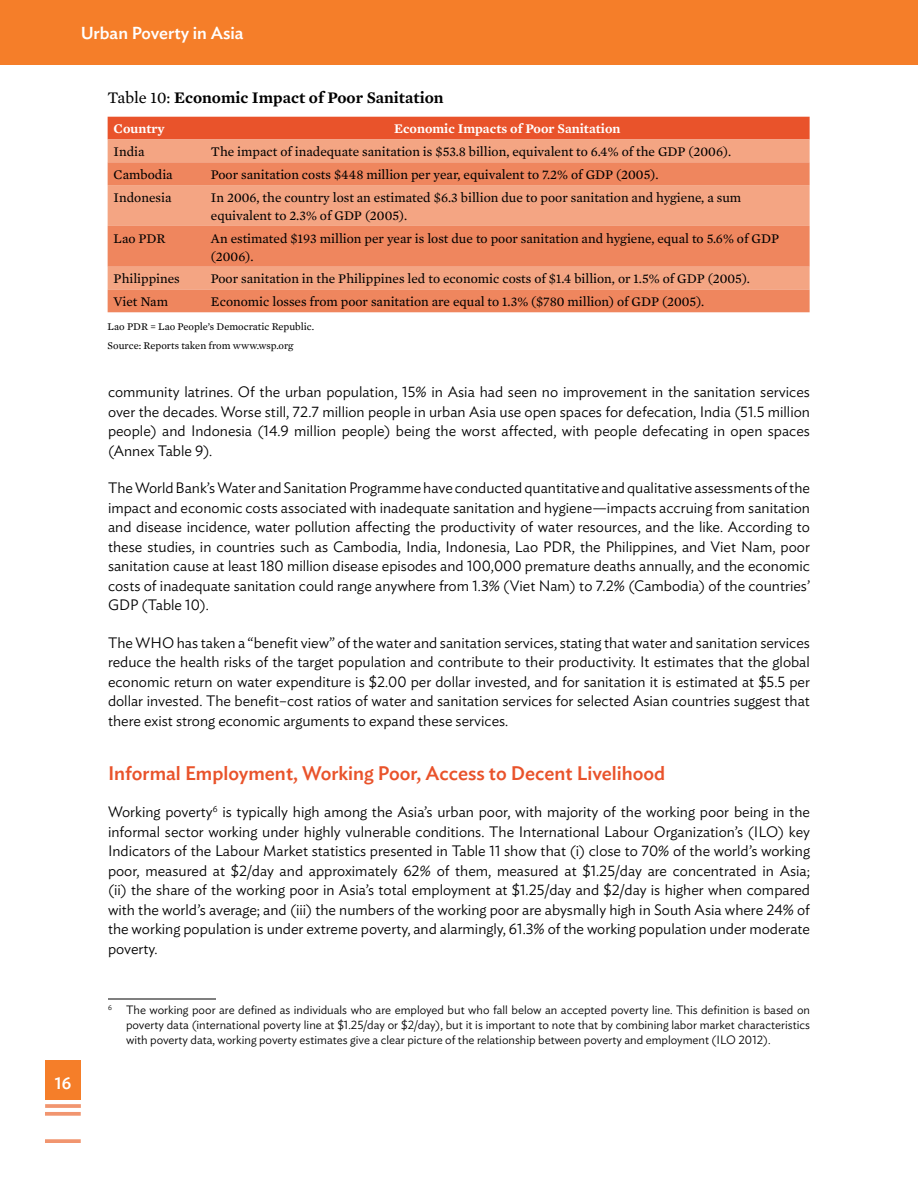
<style>
.page{position:relative;width:918px;height:1188px;background:#fff}
.page>*{position:absolute;margin:0;border:0;box-sizing:border-box;transform-origin:0 0}
.t1{font:500 19.5px "Ideal Sans";color:#e9532b}
.t2{font:500 17.25px "Ideal Sans";color:#fff}
.t3{font:500 16.8px "Ideal Sans";color:#fff}
.t4{font:600 16.5px "Mercury Text G2";color:#000}
.t5{font:300 15px/19.5px "Ideal Sans";color:#000;text-align:justify}
.t6{font:13.5px/18px "Mercury Text G2";color:#000}
.t7{font:600 13.5px "Mercury Text G2";color:#fff}
.t8{font:300 12px/15px "Ideal Sans";color:#000;text-align:justify}
.t9{font:10.5px/19.5px "Mercury Text G2";color:#000}
.s1{font-weight:400}
</style>
<div class="page">
<div style="left:0;top:0;width:918px;height:65px;background:#f57e29"></div>
<div style="left:45px;top:1060px;width:36px;height:40px;background:#f57e29"></div>
<svg style="left:45px;top:1104px;width:36px;height:4px"></svg>
<svg style="left:45px;top:1112px;width:36px;height:4px"></svg>
<svg style="left:45px;top:1139px;width:36px;height:4px"></svg>
<hr style="left:108px;top:999px;width:108px;height:1px;background:#000">
<div style="left:108px;top:117px;width:702px;height:23px;background:#e9532b"></div>
<div style="left:108px;top:140px;width:702px;height:22px;background:#f4a583"></div>
<svg style="left:108px;top:162px;width:702px;height:150px;background:#f1936e"></svg>
<p class="t2" style="left:81px;top:20px;width:164px">Urban Poverty in Asia</p>
<p class="t4" style="left:108px;top:85px;width:338px"><span class="s1">Table 10:</span> Economic Impact of Poor Sanitation</p>
<p class="t7" style="left:114px;top:119px;width:53px">Country</p>
<p class="t7" style="left:394px;top:119px;width:228px">Economic Impacts of Poor Sanitation</p>
<p class="t6" style="left:114px;top:142px;width:33px">India</p>
<p class="t6" style="left:211px;top:142px;width:522px">The impact of inadequate sanitation is $53.8 billion, equivalent to 6.4% of the GDP (2006).</p>
<p class="t6" style="left:114px;top:165px;width:61px">Cambodia</p>
<p class="t6" style="left:211px;top:165px;width:449px">Poor sanitation costs $448 million per year, equivalent to 7.2% of GDP (2005).</p>
<p class="t6" style="left:114px;top:188px;width:59px">Indonesia</p>
<p class="t6" style="left:211px;top:188px;width:532px">In 2006, the country lost an estimated $6.3 billion due to poor sanitation and hygiene, a sum equivalent to 2.3% of GDP (2005).</p>
<p class="t6" style="left:114px;top:229px;width:53px">Lao PDR</p>
<p class="t6" style="left:211px;top:229px;width:570px">An estimated $193 million per year is lost due to poor sanitation and hygiene, equal to 5.6% of GDP (2006).</p>
<p class="t6" style="left:114px;top:269px;width:68px">Philippines</p>
<p class="t6" style="left:211px;top:269px;width:541px">Poor sanitation in the Philippines led to economic costs of $1.4 billion, or 1.5% of GDP (2005).</p>
<p class="t6" style="left:114px;top:292px;width:56px">Viet Nam</p>
<p class="t6" style="left:211px;top:292px;width:495px">Economic losses from poor sanitation are equal to 1.3% ($780 million) of GDP (2005).</p>
<p class="t9" style="left:108px;top:316px;width:208px">Lao PDR = Lao People’s Democratic Republic.<br>Source: Reports taken from www.wsp.org</p>
<p class="t5" style="left:108px;top:381px;width:704px">community latrines. Of the urban population, 15% in Asia had seen no improvement in the sanitation services over the decades. Worse still, 72.7 million people in urban Asia use open spaces for defecation, India (51.5 million people) and Indonesia (14.9 million people) being the worst affected, with people defecating in open spaces (Annex Table 9).</p>
<p class="t5" style="left:108px;top:477px;width:704px">The World Bank’s Water and Sanitation Programme have conducted quantitative and qualitative assessments of the impact and economic costs associated with inadequate sanitation and hygiene—impacts accruing from sanitation and disease incidence, water pollution affecting the productivity of water resources, and the like. According to these studies, in countries such as Cambodia, India, Indonesia, Lao PDR, the Philippines, and Viet Nam, poor sanitation cause at least 180 million disease episodes and 100,000 premature deaths annually, and the economic costs of inadequate sanitation could range anywhere from 1.3% (Viet Nam) to 7.2% (Cambodia) of the countries’ GDP (Table 10).</p>
<p class="t5" style="left:108px;top:631px;width:704px">The WHO has taken a “benefit view” of the water and sanitation services, stating that water and sanitation services reduce the health risks of the target population and contribute to their productivity. It estimates that the global economic return on water expenditure is $2.00 per dollar invested, and for sanitation it is estimated at $5.5 per dollar invested. The benefit–cost ratios of water and sanitation services for selected Asian countries suggest that there exist strong economic arguments to expand these services.</p>
<h1 class="t1" style="left:108px;top:758px;width:559px">Informal Employment, Working Poor, Access to Decent Livelihood</h1>
<p class="t5" style="left:108px;top:801px;width:704px">Working poverty<sup>6</sup> is typically high among the Asia’s urban poor, with majority of the working poor being in the informal sector working under highly vulnerable conditions. The International Labour Organization’s (ILO) key Indicators of the Labour Market statistics presented in Table 11 show that (i) close to 70% of the world’s working poor, measured at $2/day and approximately 62% of them, measured at $1.25/day are concentrated in Asia; (ii) the share of the working poor in Asia’s total employment at $1.25/day and $2/day is higher when compared with the world’s average; and (iii) the numbers of the working poor are abysmally high in South Asia where 24% of the working population is under extreme poverty, and alarmingly, 61.3% of the working population under moderate poverty.</p>
<p class="t3" style="left:55px;top:1070px;width:18px">16</p>
<p class="t8" style="left:126px;top:1001px;width:686px;text-indent:-18px"><sup>6</sup> The working poor are defined as individuals who are employed but who fall below an accepted poverty line. This definition is based on poverty data (international poverty line at $1.25/day or $2/day), but it is important to note that by combining labor market characteristics with poverty data, working poverty estimates give a clear picture of the relationship between poverty and employment (ILO 2012).</p>
</div>
